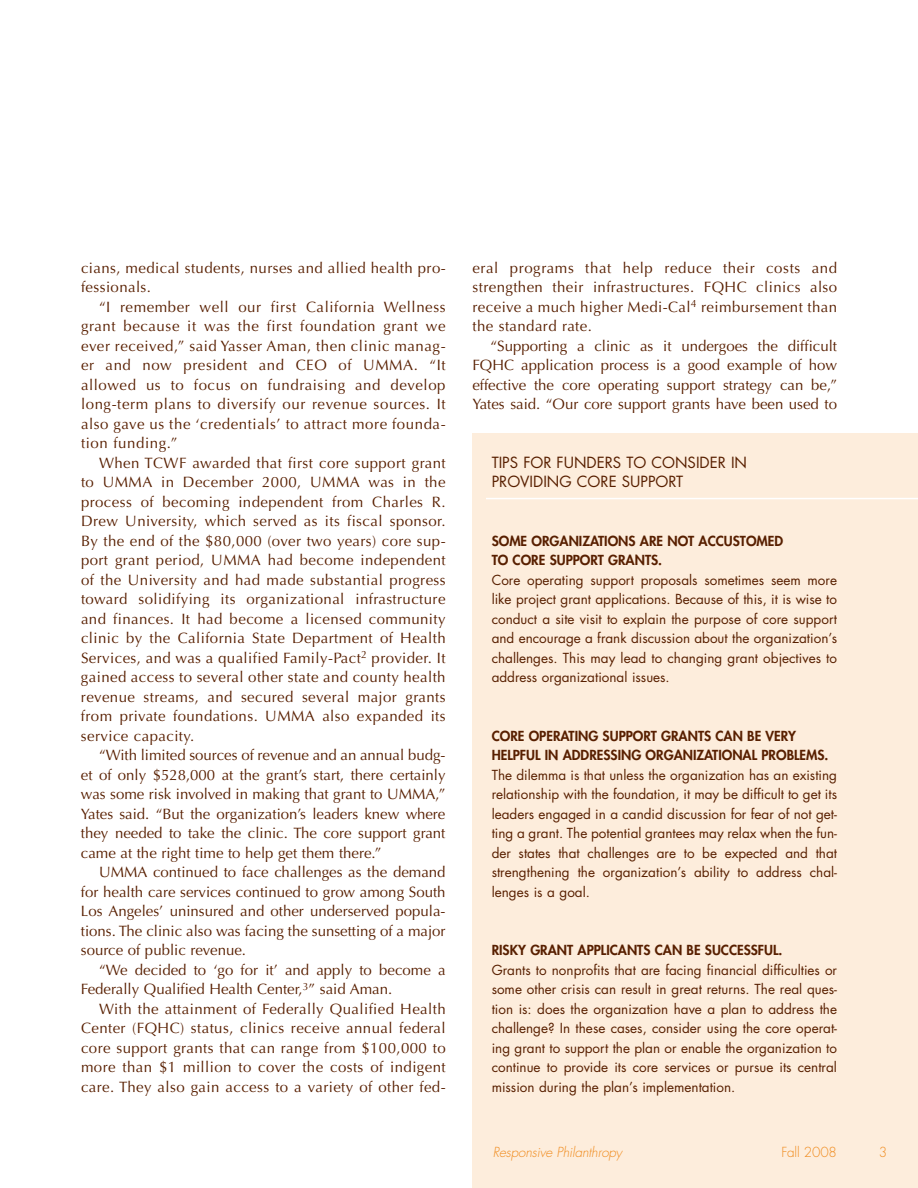
<style>
.page{position:relative;width:918px;height:1188px;background:#fff}
.page>*{position:absolute;margin:0;border:0;box-sizing:border-box;transform-origin:0 0}
.t1{font:15px/19.5px "Optima";letter-spacing:.03em;color:#581f00;text-align:justify}
.t2{font:15px/19.5px "Optima";color:#581f00}
.t3{font:15px/19.5px "Futura";color:#581f00}
.t4{font:13.5px/19.5px "Futura";color:#581f00;text-align:justify}
.t5{font:800 13.5px/19.5px "Futura";color:#581f00}
.t6{font:italic 300 13.5px "Futura";letter-spacing:-.01em;color:#f08b1d}
.t7{font:300 13.5px "Futura";letter-spacing:-.015em;color:#f08b1d}
</style>
<div class="page">
<div style="left:472px;top:433px;width:446px;height:755px;background:#fdeddc"></div>
<hr style="left:486px;top:498px;width:432px;height:1px;background:#fff">
<p class="t1" style="left:81px;top:259px;width:366px">cians, medical students, nurses and allied health pro&shy;fessionals.</p>
<p class="t1" style="left:81px;top:298px;width:366px;text-indent:18px">“I remember well our first California Wellness grant because it was the first foundation grant we ever received,” said Yasser Aman, then clinic manag&shy;er and now president and CEO of UMMA. “It allowed us to focus on fundraising and develop long-term plans to diversify our revenue sources. It also gave us the ‘credentials’ to attract more founda&shy;tion funding.”</p>
<p class="t1" style="left:81px;top:454px;width:366px;text-indent:18px">When TCWF awarded that first core support grant to UMMA in December 2000, UMMA was in the process of becoming independent from Charles R.<br>Drew University, which served as its fiscal sponsor.<br>By the end of the $80,000 (over two years) core sup&shy;port grant period, UMMA had become independent of the University and had made substantial progress toward solidifying its organizational infrastructure and finances. It had become a licensed community clinic by the California State Department of Health Services, and was a qualified Family-Pact<sup>2</sup> provider. It gained access to several other state and county health revenue streams, and secured several major grants from private foundations. UMMA also expanded its service capacity.</p>
<p class="t1" style="left:81px;top:747px;width:366px;text-indent:18px">“With limited sources of revenue and an annual budg&shy;et of only $528,000 at the grant’s start, there certainly was some risk involved in making that grant to UMMA,” Yates said. “But the organization’s leaders knew where they needed to take the clinic. The core support grant came at the right time to help get them there.”</p>
<p class="t1" style="left:81px;top:864px;width:366px;text-indent:18px">UMMA continued to face challenges as the demand for health care services continued to grow among South Los Angeles’ uninsured and other underserved popula&shy;tions. The clinic also was facing the sunsetting of a major source of public revenue.</p>
<p class="t2" style="left:81px;top:961px;width:366px;text-indent:18px">“We decided to ‘go for it’ and apply to become a<br>Federally Qualified Health Center,<sup>3</sup>” said Aman.</p>
<p class="t1" style="left:81px;top:1000px;width:366px;text-indent:18px">With the attainment of Federally Qualified Health Center (FQHC) status, clinics receive annual federal core support grants that can range from $100,000 to more than $1 million to cover the costs of indigent care. They also gain access to a variety of other fed-</p>
<p class="t1" style="left:472px;top:259px;width:366px">eral programs that help reduce their costs and strengthen their infrastructures. FQHC clinics also receive a much higher Medi-Cal<sup>4</sup> reimbursement than the standard rate.</p>
<p class="t1" style="left:472px;top:337px;width:366px;text-indent:18px">“Supporting a clinic as it undergoes the difficult FQHC application process is a good example of how effective the core operating support strategy can be,” Yates said. “Our core support grants have been used to</p>
<p class="t3" style="left:492px;top:454px;width:257px">TIPS FOR FUNDERS TO CONSIDER IN<br>PROVIDING CORE SUPPORT</p>
<p class="t5" style="left:492px;top:532px;width:293px">SOME ORGANIZATIONS ARE NOT ACCUSTOMED<br>TO CORE SUPPORT GRANTS.</p>
<p class="t4" style="left:492px;top:571px;width:347px">Core operating support proposals sometimes seem more like project grant applications. Because of this, it is wise to conduct a site visit to explain the purpose of core support and encourage a frank discussion about the organization’s challenges. This may lead to changing grant objectives to address organizational issues.</p>
<p class="t5" style="left:492px;top:727px;width:338px">CORE OPERATING SUPPORT GRANTS CAN BE VERY<br>HELPFUL IN ADDRESSING ORGANIZATIONAL PROBLEMS.</p>
<p class="t4" style="left:492px;top:766px;width:347px">The dilemma is that unless the organization has an existing relationship with the foundation, it may be difficult to get its leaders engaged in a candid discussion for fear of not get&shy;ting a grant. The potential grantees may relax when the fun&shy;der states that challenges are to be expected and that strengthening the organization’s ability to address chal&shy;lenges is a goal.</p>
<p class="t5" style="left:492px;top:941px;width:292px">RISKY GRANT APPLICANTS CAN BE SUCCESSFUL.</p>
<p class="t4" style="left:492px;top:961px;width:347px">Grants to nonprofits that are facing financial difficulties or some other crisis can result in great returns. The real ques&shy;tion is: does the organization have a plan to address the challenge? In these cases, consider using the core operat&shy;ing grant to support the plan or enable the organization to continue to provide its core services or pursue its central mission during the plan’s implementation.</p>
<p class="t6" style="left:493px;top:1146px;width:131px">Responsive Philanthropy</p>
<p class="t7" style="left:781px;top:1146px;width:57px">Fall 2008</p>
<p class="t7" style="left:879px;top:1146px;width:10px">3</p>
</div>
